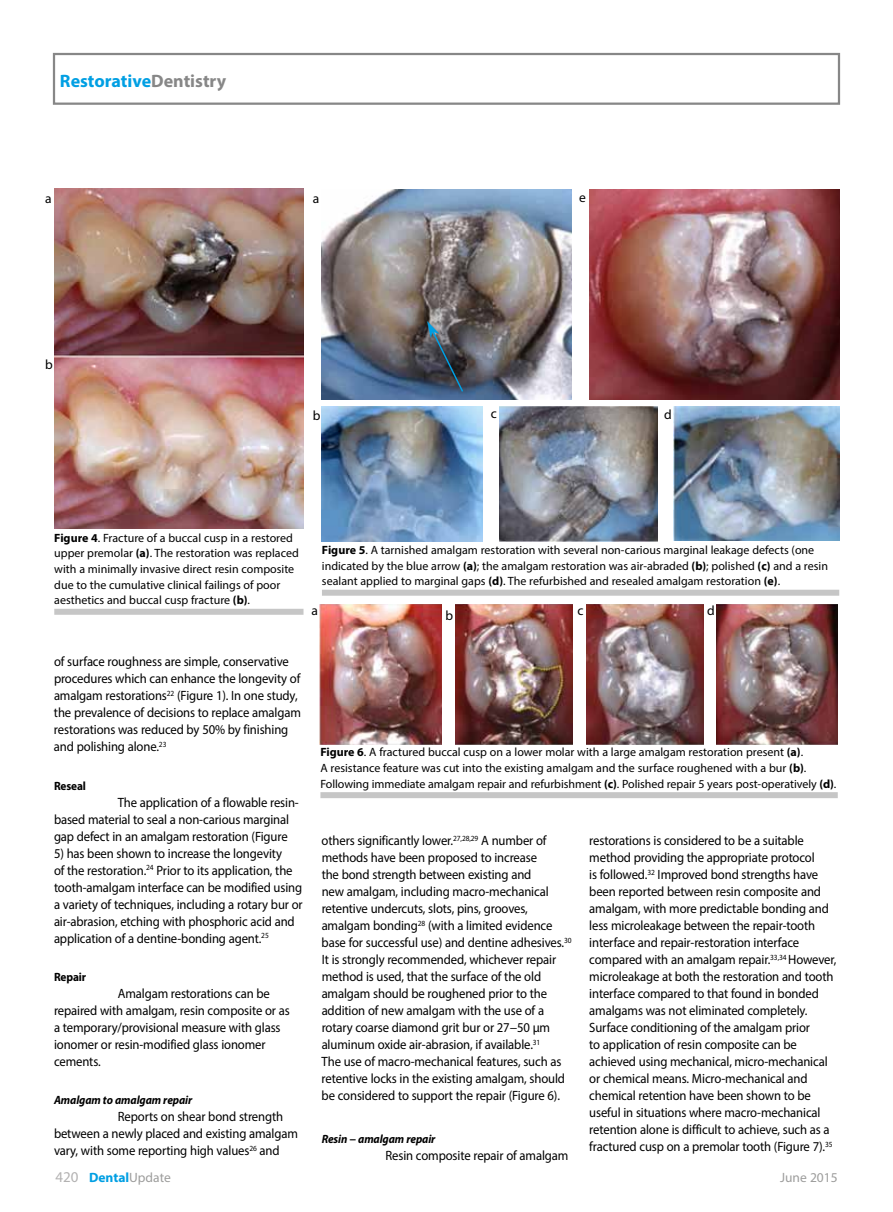
<style>
.page{position:relative;width:893px;height:1212px;background:#fff}
.page>*{position:absolute;margin:0;border:0;box-sizing:border-box;transform-origin:0 0}
.t1{font:700 18px "Myriad Pro";color:#009fe3}
.t2{font:13.5px/17px "Myriad Pro";letter-spacing:-.01em;color:#000;scale:.94 1}
.t3{font:700 13.5px "Myriad Pro";color:#009fe3}
.t4{font:13.5px "Myriad Pro";letter-spacing:-.01em;color:#000}
.t5{font:13.5px "Myriad Pro";color:#9d9d9c}
.t6{font:12px/15.8px "Myriad Pro";color:#000}
.t7{font:italic 700 12px "Myriad Pro";letter-spacing:-.01em;color:#000;scale:.94 1}
.t8{font:700 12px "Myriad Pro";letter-spacing:-.01em;color:#000;scale:.94 1}
.s1{color:#878787}
.s2{font-weight:700}
.s3{font-weight:400;font-size:15px;color:#b3b2b2}
.s4{font-weight:400;color:#9d9d9c}
</style>
<div class="page">
<div style="left:53px;top:53px;width:787px;height:52px;border:2px solid #878787"></div>
<img style="left:54px;top:189px;width:250px;height:339px">
<div style="left:54px;top:609px;width:249px;height:6px;background:#c6c6c6"></div>
<img style="left:322px;top:189px;width:250px;height:210px">
<div style="left:322px;top:590px;width:517px;height:6px;background:#c6c6c6"></div>
<img style="left:590px;top:189px;width:249px;height:210px">
<img style="left:322px;top:406px;width:161px;height:135px">
<img style="left:499px;top:406px;width:158px;height:135px">
<img style="left:673px;top:407px;width:166px;height:134px">
<img style="left:320px;top:604px;width:121px;height:140px">
<div style="left:320px;top:792px;width:518px;height:6px;background:#c6c6c6"></div>
<img style="left:587px;top:604px;width:116px;height:140px">
<img style="left:716px;top:604px;width:122px;height:140px">
<img style="left:456px;top:604px;width:116px;height:140px">
<svg style="left:423px;top:319px;width:42px;height:74px;background:#484d57"></svg>
<h1 class="t1" style="left:60px;top:69px;width:168px">Restorative<span class="s1">Dentistry</span></h1>
<p class="t4" style="left:45px;top:190px;width:8px">a</p>
<p class="t4" style="left:313px;top:190px;width:8px">a</p>
<p class="t4" style="left:579px;top:189px;width:8px">e</p>
<p class="t4" style="left:45px;top:356px;width:9px">b</p>
<p class="t4" style="left:313px;top:407px;width:9px">b</p>
<p class="t4" style="left:491px;top:405px;width:8px">c</p>
<p class="t4" style="left:664px;top:406px;width:9px">d</p>
<p class="t6" style="left:54px;top:529px;width:246px"><span class="s2">Figure 4</span>. Fracture of a buccal cusp in a restored upper premolar <span class="s2">(a)</span>. The restoration was replaced with a minimally invasive direct resin composite due to the cumulative clinical failings of poor aesthetics and buccal cusp fracture <span class="s2">(b)</span>.</p>
<p class="t6" style="left:322px;top:542px;width:508px"><span class="s2">Figure 5</span>. A tarnished amalgam restoration with several non-carious marginal leakage defects (one indicated by the blue arrow <span class="s2">(a)</span>; the amalgam restoration was air-abraded <span class="s2">(b)</span>; polished <span class="s2">(c)</span> and a resin sealant applied to marginal gaps <span class="s2">(d)</span>. The refurbished and resealed amalgam restoration <span class="s2">(e)</span>.</p>
<p class="t4" style="left:311px;top:602px;width:8px">a</p>
<p class="t4" style="left:446px;top:607px;width:9px">b</p>
<p class="t4" style="left:578px;top:602px;width:8px">c</p>
<p class="t4" style="left:707px;top:602px;width:9px">d</p>
<p class="t2" style="left:54px;top:653px;width:264px">of surface roughness are simple, conservative procedures which can enhance the longevity of amalgam restorations<sup>22</sup> (Figure 1). In one study, the prevalence of decisions to replace amalgam restorations was reduced by 50% by finishing and polishing alone.<sup>23</sup></p>
<p class="t8" style="left:54px;top:778px;width:36px">Reseal</p>
<p class="t2" style="left:54px;top:793px;width:262px;text-indent:64px">The application of a flowable resin&shy;based material to seal a non-carious marginal gap defect in an amalgam restoration (Figure</p>
<p class="t2" style="left:54px;top:844px;width:266px">5) has been shown to increase the longevity<br>of the restoration.<sup>24</sup> Prior to its application, the tooth-amalgam interface can be modified using a variety of techniques, including a rotary bur or air-abrasion, etching with phosphoric acid and application of a dentine-bonding agent.<sup>25</sup></p>
<p class="t8" style="left:54px;top:969px;width:36px">Repair</p>
<p class="t2" style="left:54px;top:985px;width:252px;text-indent:64px">Amalgam restorations can be repaired with amalgam, resin composite or as a temporary/provisional measure with glass ionomer or resin-modified glass ionomer cements.</p>
<p class="t7" style="left:54px;top:1092px;width:149px">Amalgam to amalgam repair</p>
<p class="t2" style="left:54px;top:1108px;width:261px;text-indent:64px">Reports on shear bond strength between a newly placed and existing amalgam vary, with some reporting high values<sup>26</sup> and</p>
<p class="t6" style="left:320px;top:744px;width:517px"><span class="s2">Figure 6</span>. A fractured buccal cusp on a lower molar with a large amalgam restoration present <span class="s2">(a)</span>.<br>A resistance feature was cut into the existing amalgam and the surface roughened with a bur <span class="s2">(b)</span>.<br>Following immediate amalgam repair and refurbishment <span class="s2">(c)</span>. Polished repair 5 years post-operatively <span class="s2">(d)</span>.</p>
<p class="t2" style="left:322px;top:832px;width:267px">others significantly lower.<sup>27,28,29</sup> A number of methods have been proposed to increase<br>the bond strength between existing and<br>new amalgam, including macro-mechanical retentive undercuts, slots, pins, grooves, amalgam bonding<sup>28</sup> (with a limited evidence base for successful use) and dentine adhesives.<sup>30<br></sup>It is strongly recommended, whichever repair method is used, that the surface of the old amalgam should be roughened prior to the addition of new amalgam with the use of a rotary coarse diamond grit bur or 27−50 µm aluminum oxide air-abrasion, if available.<sup>31<br></sup>The use of macro-mechanical features, such as retentive locks in the existing amalgam, should be considered to support the repair (Figure 6).</p>
<p class="t7" style="left:322px;top:1131px;width:123px">Resin − amalgam repair</p>
<p class="t2" style="left:385px;top:1146px;width:196px">Resin composite repair of amalgam</p>
<p class="t2" style="left:589px;top:832px;width:264px">restorations is considered to be a suitable method providing the appropriate protocol<br>is followed.<sup>32</sup> Improved bond strengths have been reported between resin composite and amalgam, with more predictable bonding and less microleakage between the repair-tooth interface and repair-restoration interface compared with an amalgam repair.<sup>33,34</sup> However, microleakage at both the restoration and tooth interface compared to that found in bonded amalgams was not eliminated completely.<br>Surface conditioning of the amalgam prior<br>to application of resin composite can be achieved using mechanical, micro-mechanical or chemical means. Micro-mechanical and chemical retention have been shown to be useful in situations where macro-mechanical retention alone is difficult to achieve, such as a fractured cusp on a premolar tooth (Figure 7).<sup>35</sup></p>
<p class="t3" style="left:56px;top:1168px;width:117px"><span class="s3">420</span> Dental<span class="s4">Update</span></p>
<p class="t5" style="left:780px;top:1168px;width:59px">June 2015</p>
</div>
